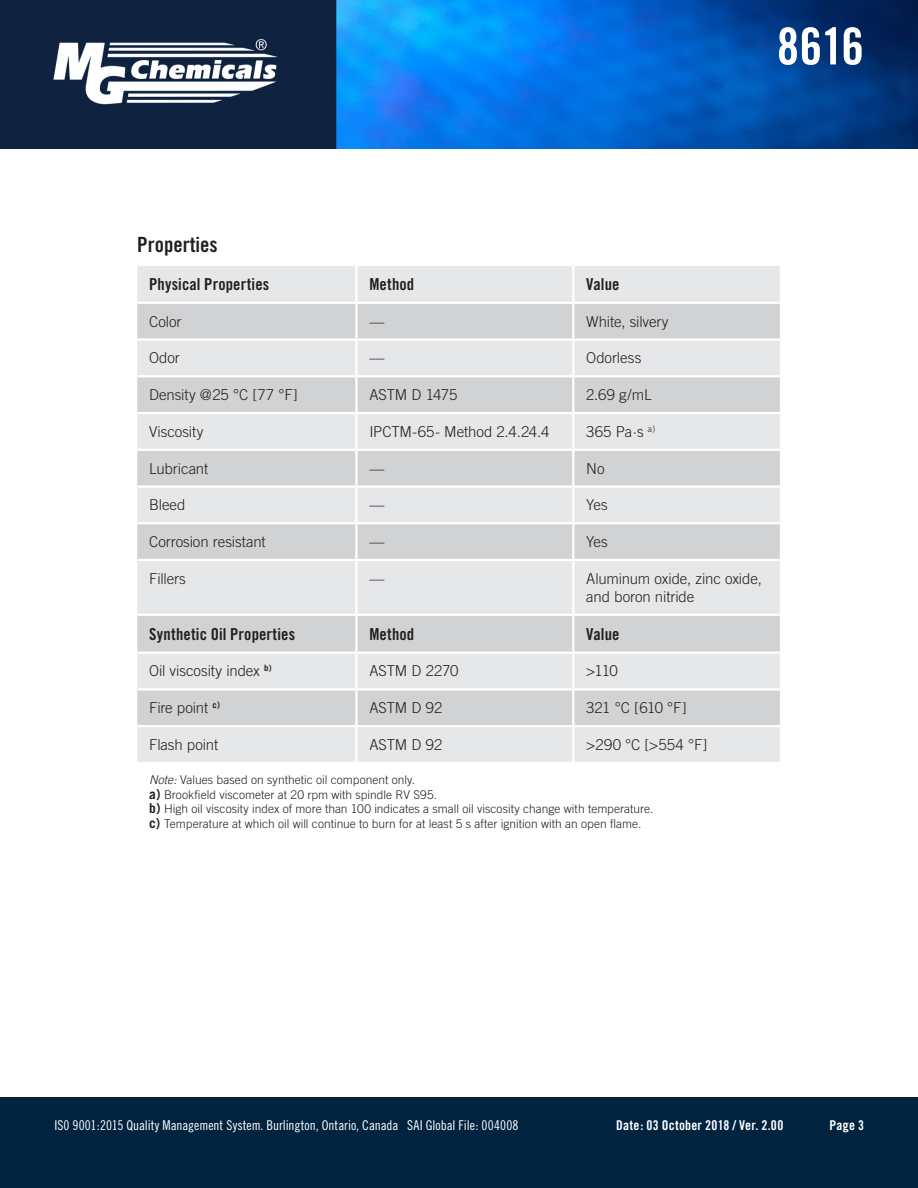
<style>
.page{position:relative;width:918px;height:1188px;background:#fff}
.page>*{position:absolute;margin:0;border:0;box-sizing:border-box;transform-origin:0 0}
.t1{font:51px "Trade Gothic Bold Cond Twenty";color:#fff}
.Heading_1{font:21px "Trade Gothic Bold Cond Twenty";color:#231f20}
.Table_Heading{font:16.5px "Trade Gothic Bold Cond Twenty";letter-spacing:.01em;color:#231f20}
.Table_Text{font:300 15px/18px "Trade Gothic";letter-spacing:-.005em;color:#231f20}
.t2{font:13.5px "Trade Gothic Cond Eighteen";color:#fff}
.t3{font:13.5px "Trade Gothic Bold Cond Twenty";letter-spacing:.02em;color:#fff}
.Table_Text_Footer{font:300 12px "Trade Gothic";letter-spacing:.005em;color:#231f20}
.s1{font-style:italic}
.s2{font-weight:700;font-size:13.5px}
</style>
<div class="page">
<img style="left:0;top:0;width:918px;height:149px">
<div style="left:0;top:1097px;width:918px;height:91px;background:#002340"></div>
<div style="left:137px;top:266px;width:643px;height:496px;background:#e6e7e9"></div>
<svg style="left:137px;top:304px;width:643px;height:421px;fill:#d1d2d4"></svg>
<hr style="left:355px;top:266px;width:3px;height:36px;background:#fff">
<hr style="left:572px;top:266px;width:2px;height:36px;background:#fff">
<hr style="left:137px;top:302px;width:219px;height:2px;background:#fff">
<hr style="left:356px;top:302px;width:217px;height:2px;background:#fff">
<hr style="left:355px;top:304px;width:3px;height:34px;background:#fff">
<hr style="left:573px;top:302px;width:207px;height:2px;background:#fff">
<hr style="left:572px;top:304px;width:2px;height:34px;background:#fff">
<hr style="left:137px;top:338px;width:219px;height:3px;background:#fff">
<hr style="left:356px;top:338px;width:217px;height:3px;background:#fff">
<hr style="left:355px;top:341px;width:3px;height:34px;background:#fff">
<hr style="left:573px;top:338px;width:207px;height:3px;background:#fff">
<hr style="left:572px;top:341px;width:2px;height:34px;background:#fff">
<hr style="left:137px;top:375px;width:219px;height:2px;background:#fff">
<hr style="left:356px;top:375px;width:217px;height:2px;background:#fff">
<hr style="left:355px;top:377px;width:3px;height:35px;background:#fff">
<hr style="left:573px;top:375px;width:207px;height:2px;background:#fff">
<hr style="left:572px;top:377px;width:2px;height:35px;background:#fff">
<hr style="left:137px;top:412px;width:219px;height:2px;background:#fff">
<hr style="left:356px;top:412px;width:217px;height:2px;background:#fff">
<hr style="left:355px;top:414px;width:3px;height:35px;background:#fff">
<hr style="left:573px;top:412px;width:209px;height:2px;background:#fff">
<hr style="left:572px;top:414px;width:2px;height:35px;background:#fff">
<hr style="left:137px;top:449px;width:219px;height:2px;background:#fff">
<hr style="left:356px;top:449px;width:217px;height:2px;background:#fff">
<hr style="left:355px;top:451px;width:3px;height:34px;background:#fff">
<hr style="left:573px;top:449px;width:209px;height:2px;background:#fff">
<hr style="left:572px;top:451px;width:2px;height:34px;background:#fff">
<hr style="left:137px;top:485px;width:219px;height:3px;background:#fff">
<hr style="left:356px;top:485px;width:217px;height:3px;background:#fff">
<hr style="left:355px;top:488px;width:3px;height:34px;background:#fff">
<hr style="left:573px;top:485px;width:207px;height:3px;background:#fff">
<hr style="left:572px;top:488px;width:2px;height:34px;background:#fff">
<hr style="left:137px;top:522px;width:219px;height:2px;background:#fff">
<hr style="left:356px;top:522px;width:217px;height:2px;background:#fff">
<hr style="left:355px;top:524px;width:3px;height:35px;background:#fff">
<hr style="left:573px;top:522px;width:207px;height:2px;background:#fff">
<hr style="left:572px;top:524px;width:2px;height:35px;background:#fff">
<hr style="left:137px;top:559px;width:219px;height:2px;background:#fff">
<hr style="left:356px;top:559px;width:217px;height:2px;background:#fff">
<hr style="left:355px;top:561px;width:3px;height:53px;background:#fff">
<hr style="left:573px;top:559px;width:207px;height:2px;background:#fff">
<hr style="left:572px;top:561px;width:2px;height:53px;background:#fff">
<hr style="left:137px;top:614px;width:219px;height:2px;background:#fff">
<hr style="left:356px;top:614px;width:217px;height:2px;background:#fff">
<hr style="left:355px;top:616px;width:3px;height:35px;background:#fff">
<hr style="left:573px;top:614px;width:207px;height:2px;background:#fff">
<hr style="left:572px;top:616px;width:2px;height:35px;background:#fff">
<hr style="left:137px;top:651px;width:219px;height:3px;background:#fff">
<hr style="left:356px;top:651px;width:217px;height:3px;background:#fff">
<hr style="left:355px;top:654px;width:3px;height:34px;background:#fff">
<hr style="left:573px;top:651px;width:207px;height:3px;background:#fff">
<hr style="left:572px;top:654px;width:2px;height:34px;background:#fff">
<hr style="left:137px;top:688px;width:219px;height:2px;background:#fff">
<hr style="left:356px;top:688px;width:217px;height:2px;background:#fff">
<hr style="left:355px;top:690px;width:3px;height:35px;background:#fff">
<hr style="left:573px;top:688px;width:207px;height:2px;background:#fff">
<hr style="left:572px;top:690px;width:2px;height:35px;background:#fff">
<hr style="left:137px;top:725px;width:219px;height:2px;background:#fff">
<hr style="left:356px;top:725px;width:217px;height:2px;background:#fff">
<hr style="left:355px;top:727px;width:3px;height:35px;background:#fff">
<hr style="left:573px;top:725px;width:207px;height:2px;background:#fff">
<hr style="left:572px;top:727px;width:2px;height:35px;background:#fff">
<h1 class="t1" style="left:777px;top:15px;width:89px">8616</h1>
<p class="Heading_1" style="left:137px;top:232px;width:82px">Properties</p>
<p class="Table_Heading" style="left:149px;top:274px;width:122px">Physical Properties</p>
<p class="Table_Heading" style="left:369px;top:274px;width:46px">Method</p>
<p class="Table_Heading" style="left:586px;top:274px;width:35px">Value</p>
<p class="Table_Text" style="left:149px;top:312px;width:34px">Color</p>
<p class="Table_Text" style="left:369px;top:312px;width:16px">—</p>
<p class="Table_Text" style="left:586px;top:312px;width:84px">White, silvery</p>
<p class="Table_Text" style="left:149px;top:349px;width:32px">Odor</p>
<p class="Table_Text" style="left:369px;top:349px;width:16px">—</p>
<p class="Table_Text" style="left:586px;top:349px;width:57px">Odorless</p>
<p class="Table_Text" style="left:149px;top:386px;width:150px">Density @25 °C [77 °F]</p>
<p class="Table_Text" style="left:369px;top:386px;width:89px">ASTM D 1475</p>
<p class="Table_Text" style="left:586px;top:386px;width:67px">2.69 g/mL</p>
<p class="Table_Text" style="left:149px;top:422px;width:56px">Viscosity</p>
<p class="Table_Text" style="left:369px;top:422px;width:181px">IPCTM-65- Method 2.4.24.4</p>
<p class="Table_Text" style="left:586px;top:422px;width:71px">365 Pa·s <sup>a)</sup></p>
<p class="Table_Text" style="left:149px;top:459px;width:61px">Lubricant</p>
<p class="Table_Text" style="left:369px;top:459px;width:16px">—</p>
<p class="Table_Text" style="left:586px;top:459px;width:20px">No</p>
<p class="Table_Text" style="left:149px;top:496px;width:38px">Bleed</p>
<p class="Table_Text" style="left:369px;top:496px;width:16px">—</p>
<p class="Table_Text" style="left:586px;top:496px;width:23px">Yes</p>
<p class="Table_Text" style="left:149px;top:533px;width:118px">Corrosion resistant</p>
<p class="Table_Text" style="left:369px;top:533px;width:16px">—</p>
<p class="Table_Text" style="left:586px;top:533px;width:23px">Yes</p>
<p class="Table_Text" style="left:149px;top:569px;width:38px">Fillers</p>
<p class="Table_Text" style="left:369px;top:569px;width:16px">—</p>
<p class="Table_Text" style="left:586px;top:569px;width:177px">Aluminum oxide, zinc oxide, and boron nitride</p>
<p class="Table_Heading" style="left:149px;top:624px;width:148px">Synthetic Oil Properties</p>
<p class="Table_Heading" style="left:369px;top:624px;width:46px">Method</p>
<p class="Table_Heading" style="left:586px;top:624px;width:35px">Value</p>
<p class="Table_Text" style="left:149px;top:662px;width:124px">Oil viscosity index <sup>b)</sup></p>
<p class="Table_Text" style="left:369px;top:662px;width:91px">ASTM D 2270</p>
<p class="Table_Text" style="left:586px;top:662px;width:33px">&gt;110</p>
<p class="Table_Text" style="left:149px;top:699px;width:72px">Fire point <sup>c)</sup></p>
<p class="Table_Text" style="left:369px;top:699px;width:75px">ASTM D 92</p>
<p class="Table_Text" style="left:586px;top:699px;width:102px">321 °C [610 °F]</p>
<p class="Table_Text" style="left:149px;top:735px;width:71px">Flash point</p>
<p class="Table_Text" style="left:369px;top:735px;width:75px">ASTM D 92</p>
<p class="Table_Text" style="left:586px;top:735px;width:123px">&gt;290 °C [&gt;554 °F]</p>
<p class="Table_Text_Footer" style="left:149px;top:773px;width:268px"><span class="s1">Note:</span> Values based on synthetic oil component only.</p>
<p class="Table_Text_Footer" style="left:149px;top:788px;width:290px"><span class="s2">a)</span> Brookfield viscometer at 20 rpm with spindle RV S95.</p>
<p class="Table_Text_Footer" style="left:149px;top:802px;width:506px"><span class="s2">b)</span> High oil viscosity index of more than 100 indicates a small oil viscosity change with temperature.</p>
<p class="Table_Text_Footer" style="left:149px;top:816px;width:494px"><span class="s2">c)</span> Temperature at which oil will continue to burn for at least 5 s after ignition with an open flame.</p>
<p class="t2" style="left:54px;top:1117px;width:466px">IS0 9001:2015 Quality Management System. Burlington, Ontario, Canada SAI Global File: 004008</p>
<p class="t3" style="left:616px;top:1117px;width:169px">Date: 03 October 2018 / Ver. 2.00</p>
<p class="t3" style="left:829px;top:1117px;width:36px">Page 3</p>
</div>
